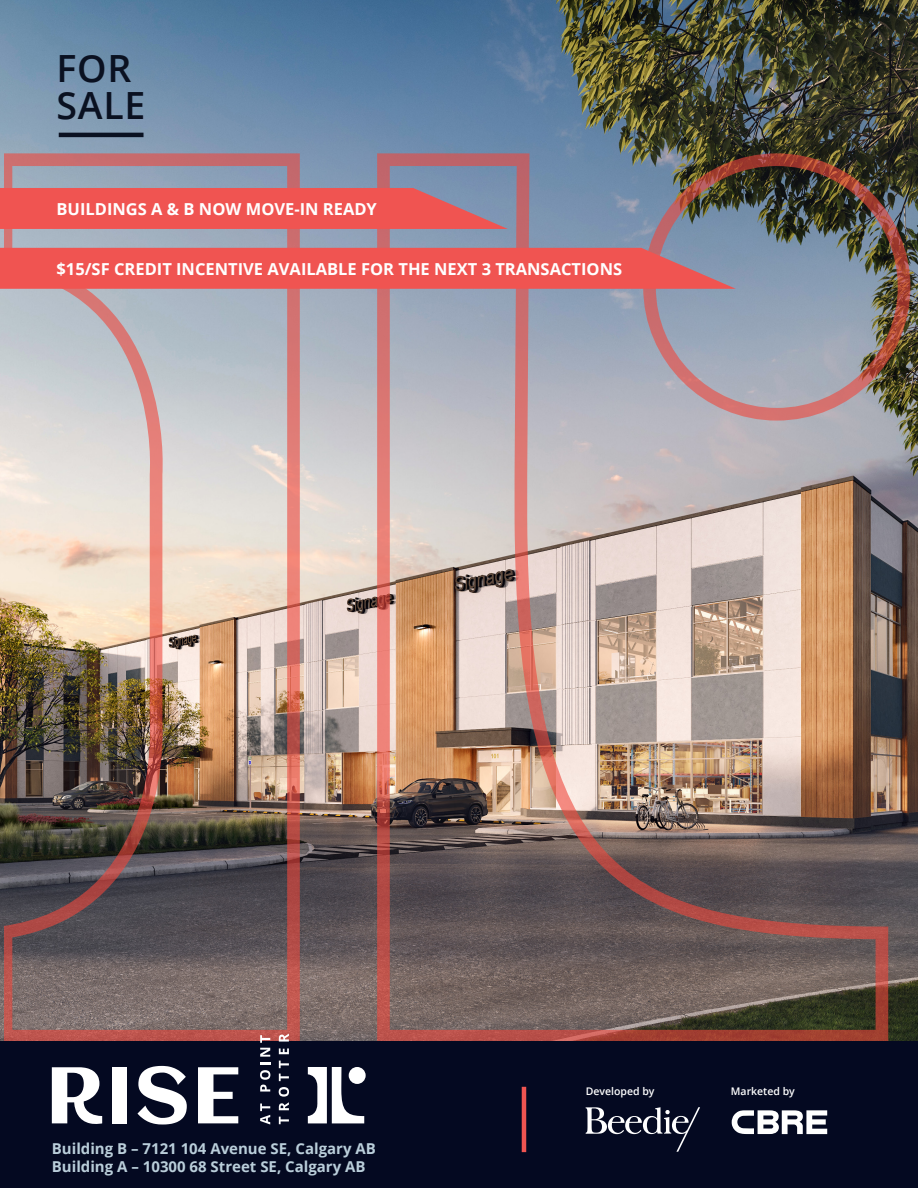
<style>
.page{position:relative;width:918px;height:1188px;background:#fff}
.page>*{position:absolute;margin:0;border:0;box-sizing:border-box;transform-origin:0 0}
.t1{font:600 37.5px "Open Sans";letter-spacing:.02em;color:#0a1121}
.Headers{font:700 16.5px "Open Sans";color:#fff}
.Address{font:700 15px "Open Sans";color:#baceda}
.t2{font:600 10.5px "Open Sans";color:#fff}
</style>
<div class="page">
<img style="left:0;top:0;width:918px;height:1041px">
<img style="left:4px;top:153px;width:296px;height:888px">
<img style="left:377px;top:153px;width:511px;height:888px">
<img style="left:643px;top:153px;width:267px;height:268px">
<div style="left:0;top:1041px;width:918px;height:147px;background:#040921"></div>
<svg style="left:0;top:188px;width:508px;height:41px;background:#e55a5a"></svg>
<svg style="left:0;top:248px;width:736px;height:41px;background:#e85857"></svg>
<hr style="left:59px;top:133px;width:85px;height:4px;background:#0a1121">
<hr style="left:522px;top:1087px;width:4px;height:65px;background:#f05451">
<svg style="left:260px;top:1104px;width:10px;height:21px"></svg>
<svg style="left:260px;top:1063px;width:10px;height:29px"></svg>
<svg style="left:260px;top:1035px;width:10px;height:22px"></svg>
<svg style="left:279px;top:1117px;width:10px;height:7px"></svg>
<svg style="left:279px;top:1087px;width:10px;height:23px"></svg>
<svg style="left:279px;top:1074px;width:10px;height:7px"></svg>
<svg style="left:279px;top:1061px;width:10px;height:7px"></svg>
<svg style="left:279px;top:1048px;width:10px;height:6px"></svg>
<svg style="left:279px;top:1034px;width:10px;height:8px"></svg>
<div style="left:113px;top:1067px;width:14px;height:56px;background:#fff"></div>
<svg style="left:137px;top:1066px;width:50px;height:59px"></svg>
<svg style="left:198px;top:1067px;width:40px;height:56px"></svg>
<svg style="left:52px;top:1067px;width:50px;height:57px"></svg>
<svg style="left:308px;top:1067px;width:56px;height:56px"></svg>
<div style="left:349px;top:1067px;width:17px;height:17px;background:#fff;border-radius:50%"></div>
<svg style="left:586px;top:1107px;width:114px;height:45px"></svg>
<svg style="left:732px;top:1110px;width:95px;height:24px"></svg>
<p class="t1" style="left:57px;top:42px;width:76px">FOR</p>
<p class="t1" style="left:57px;top:80px;width:90px">SALE</p>
<p class="Headers" style="left:57px;top:197px;width:322px">BUILDINGS A &amp; B NOW MOVE-IN READY</p>
<p class="Headers" style="left:57px;top:257px;width:567px">$15/SF CREDIT INCENTIVE AVAILABLE FOR THE NEXT 3 TRANSACTIONS</p>
<p class="Address" style="left:52px;top:1138px;width:326px">Building B – 7121 104 Avenue SE, Calgary AB</p>
<p class="Address" style="left:52px;top:1156px;width:315px">Building A – 10300 68 Street SE, Calgary AB</p>
<p class="t2" style="left:586px;top:1084px;width:70px">Developed by</p>
<p class="t2" style="left:731px;top:1084px;width:65px">Marketed by</p>
</div>
